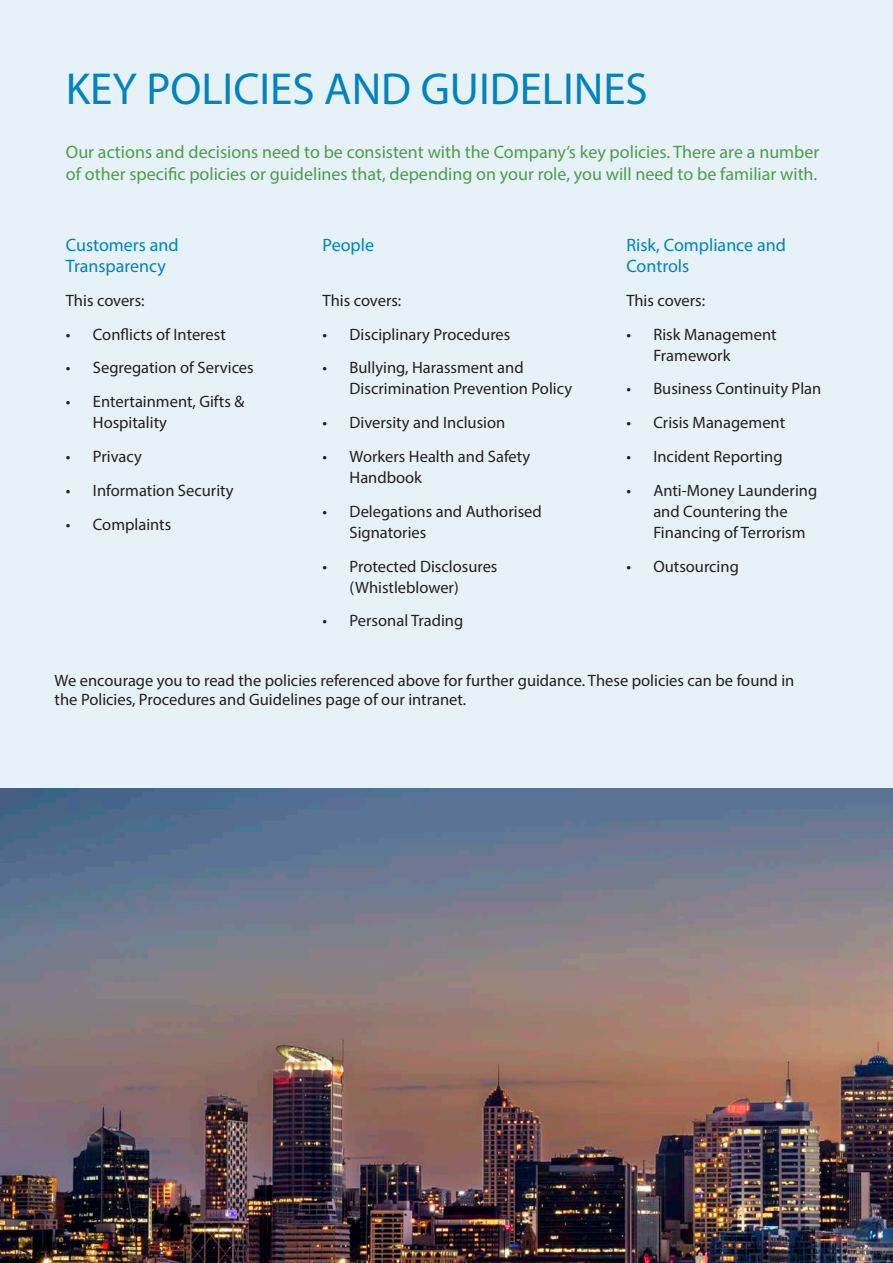
<style>
.page{position:relative;width:893px;height:1263px;background:#fff}
.page>*{position:absolute;margin:0;border:0;box-sizing:border-box;transform-origin:0 0}
.t1{font:45px "Myriad Pro";color:#0083bf}
.t2{font:18px/21.6px "Myriad Pro";color:#4b9f45}
.t3{font:18px/21px "Myriad Pro";color:#0083bf}
.t4{font:16.5px/21px "Myriad Pro";color:#231f20}
</style>
<div class="page">
<div style="left:0;top:0;width:893px;height:788px;background:#e6f2f8"></div>
<img style="left:0;top:788px;width:893px;height:475px">
<p class="t1" style="left:66px;top:61px;width:583px">KEY POLICIES AND GUIDELINES</p>
<p class="t2" style="left:66px;top:141px;width:755px">Our actions and decisions need to be consistent with the Company’s key policies. There are a number of other specific policies or guidelines that, depending on your role, you will need to be familiar with.</p>
<p class="t3" style="left:66px;top:234px;width:114px">Customers and<br>Transparency</p>
<p class="t4" style="left:66px;top:290px;width:80px">This covers:</p>
<p class="t4" style="left:66px;top:323px;width:161px">• Conflicts of Interest</p>
<p class="t4" style="left:66px;top:357px;width:189px">• Segregation of Services</p>
<p class="t4" style="left:93px;top:391px;width:153px;text-indent:-27px">• Entertainment, Gifts &amp;<br>Hospitality</p>
<p class="t4" style="left:66px;top:446px;width:78px">• Privacy</p>
<p class="t4" style="left:66px;top:479px;width:169px">• Information Security</p>
<p class="t4" style="left:66px;top:513px;width:107px">• Complaints</p>
<p class="t3" style="left:323px;top:234px;width:53px">People</p>
<p class="t4" style="left:323px;top:290px;width:80px">This covers:</p>
<p class="t4" style="left:323px;top:323px;width:189px">• Disciplinary Procedures</p>
<p class="t4" style="left:350px;top:357px;width:224px;text-indent:-27px">• Bullying, Harassment and<br>Discrimination Prevention Policy</p>
<p class="t4" style="left:323px;top:412px;width:184px">• Diversity and Inclusion</p>
<p class="t4" style="left:350px;top:446px;width:182px;text-indent:-27px">• Workers Health and Safety<br>Handbook</p>
<p class="t4" style="left:350px;top:500px;width:194px;text-indent:-27px">• Delegations and Authorised<br>Signatories</p>
<p class="t4" style="left:350px;top:555px;width:149px;text-indent:-27px">• Protected Disclosures (Whistleblower)</p>
<p class="t4" style="left:323px;top:610px;width:142px">• Personal Trading</p>
<p class="t3" style="left:626px;top:234px;width:161px">Risk, Compliance and<br>Controls</p>
<p class="t4" style="left:626px;top:290px;width:80px">This covers:</p>
<p class="t4" style="left:653px;top:323px;width:125px;text-indent:-27px">• Risk Management<br>Framework</p>
<p class="t4" style="left:626px;top:378px;width:196px">• Business Continuity Plan</p>
<p class="t4" style="left:626px;top:412px;width:160px">• Crisis Management</p>
<p class="t4" style="left:626px;top:446px;width:158px">• Incident Reporting</p>
<p class="t4" style="left:653px;top:479px;width:165px;text-indent:-27px">• Anti-Money Laundering and Countering the<br>Financing of Terrorism</p>
<p class="t4" style="left:626px;top:555px;width:114px">• Outsourcing</p>
<p class="t4" style="left:55px;top:670px;width:741px;line-height:19.8px">We encourage you to read the policies referenced above for further guidance. These policies can be found in the Policies, Procedures and Guidelines page of our intranet.</p>
</div>
